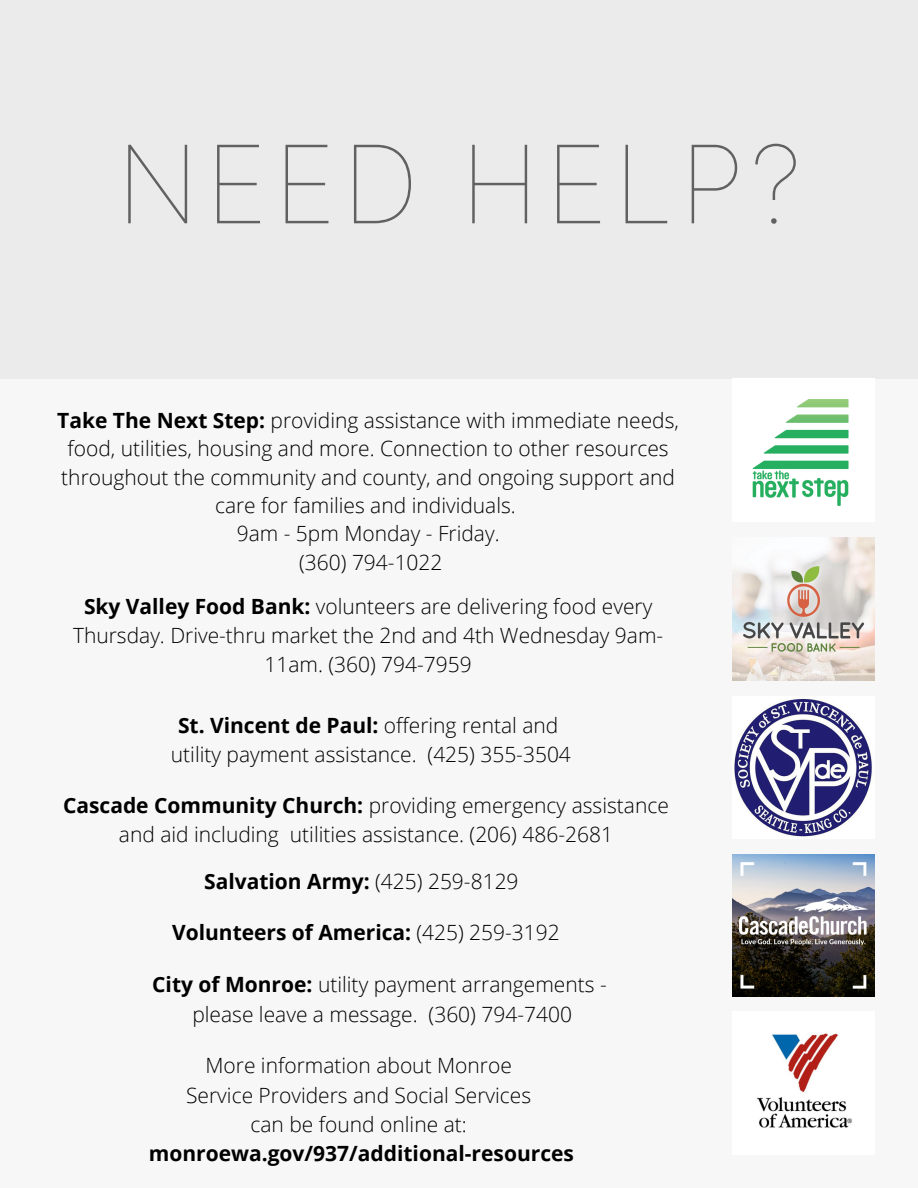
<style>
.page{position:relative;width:918px;height:1188px;background:#f7f7f7}
.page>*{position:absolute;margin:0;border:0;box-sizing:border-box;transform-origin:0 0}
.t1{font:108px "Inter Thin BETA";letter-spacing:.05em;color:#626161}
.t2{font:300 21px/28.3px "Open Sans";color:#000;text-align:center}
.t3{font:700 21px "Open Sans";color:#000}
.s1{font-weight:700}
.s2{font-weight:300}
</style>
<div class="page">
<div style="left:0;top:0;width:918px;height:378px;background:#ebebeb"></div>
<img style="left:752px;top:399px;width:97px;height:107px">
<img style="left:732px;top:538px;width:143px;height:142px">
<img style="left:734px;top:699px;width:138px;height:138px">
<img style="left:732px;top:854px;width:143px;height:143px">
<img style="left:757px;top:1033px;width:95px;height:95px">
<h1 class="t1" style="left:116px;top:120px;width:687px">NEED HELP?</h1>
<p class="t2" style="left:57px;top:406px;width:623px"><span class="s1">Take The Next Step:</span> providing assistance with immediate needs, food, utilities, housing and more. Connection to other resources throughout the community and county, and ongoing support and care for families and individuals.<br>9am - 5pm Monday - Friday.<br>(360) 794-1022</p>
<p class="t2" style="left:73px;top:591px;width:592px;line-height:29px"><span class="s1">Sky Valley Food Bank:</span> volunteers are delivering food every<br>Thursday. Drive-thru market the 2nd and 4th Wednesday 9am-<br>11am. (360) 794-7959</p>
<p class="t2" style="left:171px;top:710px;width:402px;line-height:29.4px"><span class="s1">St. Vincent de Paul:</span> offering rental and utility payment assistance. (425) 355-3504</p>
<p class="t2" style="left:63px;top:791px;width:607px;line-height:29px"><span class="s1">Cascade Community Church:</span> providing emergency assistance and aid including utilities assistance. (206) 486-2681</p>
<p class="t3" style="left:204px;top:867px;width:316px">Salvation Army: <span class="s2">(425) 259-8129</span></p>
<p class="t3" style="left:172px;top:918px;width:389px">Volunteers of America: <span class="s2">(425) 259-3192</span></p>
<p class="t2" style="left:152px;top:970px;width:456px;line-height:29.2px"><span class="s1">City of Monroe:</span> utility payment arrangements - please leave a message. (360) 794-7400</p>
<p class="t2" style="left:186px;top:1050px;width:346px;line-height:29.2px">More information about Monroe<br>Service Providers and Social Services can be found online at:</p>
<p class="t3" style="left:149px;top:1139px;width:427px">monroewa.gov/937/additional-resources</p>
</div>
